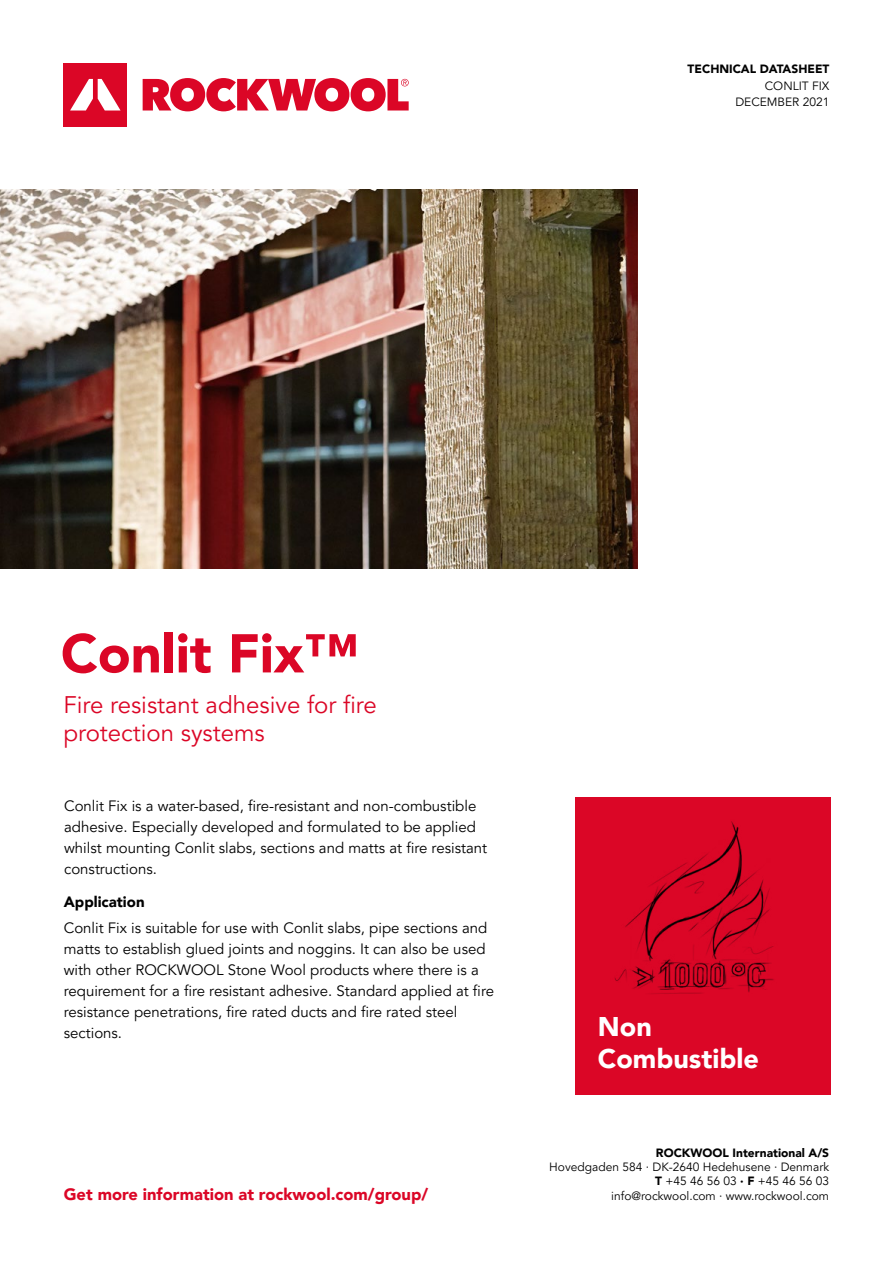
<style>
.page{position:relative;width:893px;height:1263px;background:#fff}
.page>*{position:absolute;margin:0;border:0;box-sizing:border-box;transform-origin:0 0}
.t1{font:900 54px "Avenir LT Pro";color:#db0626}
.t2{font:900 27px/32.4px "Avenir LT Pro";color:#fff}
.t3{font:24px/28.5px "Avenir LT Pro";color:#db0626}
.t4{font:900 16.5px "Avenir LT Pro";color:#db0626}
.t5{font:15px/21px "Avenir LT Pro";color:#000}
.t6{font:900 15px "Avenir LT Pro";color:#000}
.t7{font:12px/14.4px "Avenir LT Pro";color:#000;text-align:right}
.t8{font:900 12px "Avenir LT Pro";color:#000}
.s1{font-weight:900}
</style>
<div class="page">
<div style="left:575px;top:797px;width:256px;height:298px;background:#db0626"></div>
<div style="left:64px;top:63px;width:63px;height:63px;background:#db0626"></div>
<svg style="left:143px;top:78px;width:266px;height:33px"></svg>
<svg style="left:70px;top:79px;width:51px;height:31px"></svg>
<img style="left:614px;top:821px;width:160px;height:173px">
<img style="left:0;top:189px;width:638px;height:379px">
<p class="t8" style="left:688px;top:61px;width:143px">TECHNICAL DATASHEET</p>
<p class="t7" style="left:735px;top:77px;width:96px;line-height:16.8px">CONLIT FIX<br>DECEMBER 2021</p>
<h1 class="t1" style="left:61px;top:621px;width:299px">Conlit Fix™</h1>
<h3 class="t3" style="left:63px;top:691px;width:315px">Fire resistant adhesive for fire protection systems</h3>
<p class="t5" style="left:64px;top:795px;width:424px">Conlit Fix is a water-based, fire-resistant and non-combustible adhesive. Especially developed and formulated to be applied whilst mounting Conlit slabs, sections and matts at fire resistant constructions.</p>
<p class="t6" style="left:64px;top:893px;width:82px">Application</p>
<p class="t5" style="left:64px;top:917px;width:432px">Conlit Fix is suitable for use with Conlit slabs, pipe sections and matts to establish glued joints and noggins. It can also be used with other ROCKWOOL Stone Wool products where there is a requirement for a fire resistant adhesive. Standard applied at fire resistance penetrations, fire rated ducts and fire rated steel sections.</p>
<p class="t4" style="left:64px;top:1184px;width:366px">Get more information at rockwool.com/group/</p>
<h2 class="t2" style="left:598px;top:1010px;width:163px">Non<br>Combustible</h2>
<p class="t8" style="left:656px;top:1145px;width:175px">ROCKWOOL International A/S</p>
<p class="t7" style="left:549px;top:1160px;width:281px">Hovedgaden 584 · DK-2640 Hedehusene · Denmark<br><span class="s1">T</span> +45 46 56 03 <span class="s1">· F</span> +45 46 56 03 info@rockwool.com · www.rockwool.com</p>
</div>
